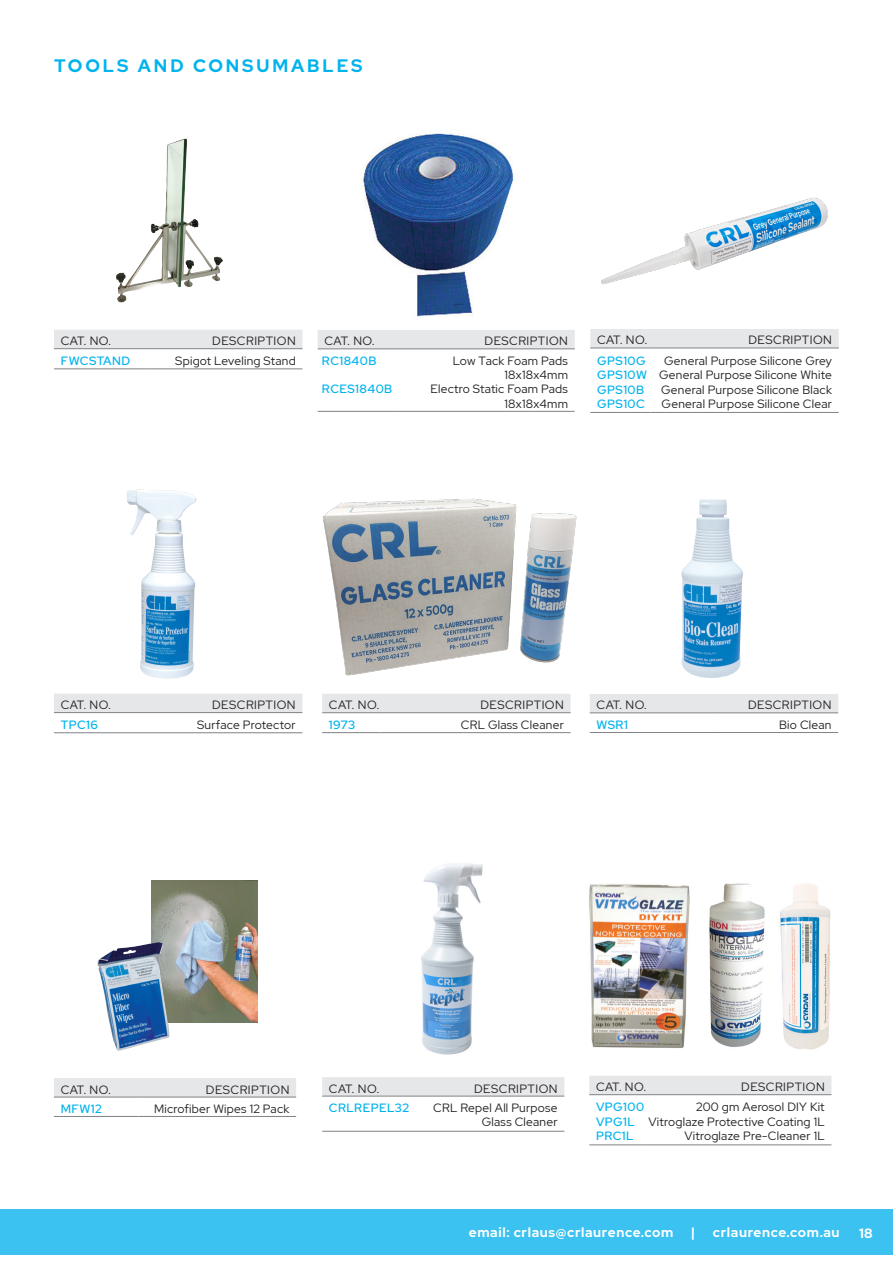
<style>
.page{position:relative;width:893px;height:1263px;background:#fff}
.page>*{position:absolute;margin:0;border:0;box-sizing:border-box;transform-origin:0 0}
.Subheader{font:700 18px "Red Hat Display";letter-spacing:.16em;color:#00b3ed}
.t1{font:700 13.5px "Red Hat Display";letter-spacing:.05em;color:#fff}
.POM_chart_text__left__2018{font:12px/14.4px "Red Hat Display";letter-spacing:.02em;color:#231f20;text-align:right}
.POM_chart_header__left__2018{font:12px "Red Hat Display";letter-spacing:.04em;color:#231f20}
.POM_chart_cat__no___left__2018{font:500 12px/14.4px "Red Hat Display";letter-spacing:.04em;color:#00b3ed}
</style>
<div class="page">
<div style="left:0;top:1209px;width:893px;height:45px;background:#3bc2f1"></div>
<img style="left:151px;top:880px;width:107px;height:142px">
<img style="left:97px;top:942px;width:72px;height:109px">
<img style="left:116px;top:138px;width:107px;height:164px">
<img style="left:127px;top:489px;width:70px;height:190px">
<img style="left:323px;top:498px;width:254px;height:178px">
<img style="left:681px;top:499px;width:62px;height:179px">
<img style="left:601px;top:197px;width:227px;height:88px">
<div style="left:318px;top:330px;width:257px;height:18px;background:#e6e7e9"></div>
<hr style="left:318px;top:348px;width:79px;height:1px;background:#808285">
<hr style="left:397px;top:348px;width:178px;height:1px;background:#808285">
<hr style="left:318px;top:411px;width:79px;height:1px;background:#808285">
<hr style="left:397px;top:411px;width:178px;height:1px;background:#808285">
<div style="left:54px;top:330px;width:248px;height:18px;background:#e6e7e9"></div>
<hr style="left:54px;top:348px;width:92px;height:1px;background:#808285">
<hr style="left:146px;top:348px;width:156px;height:1px;background:#808285">
<hr style="left:54px;top:368px;width:92px;height:1px;background:#808285">
<hr style="left:146px;top:368px;width:156px;height:1px;background:#808285">
<div style="left:54px;top:694px;width:248px;height:18px;background:#e6e7e9"></div>
<hr style="left:54px;top:712px;width:124px;height:1px;background:#808285">
<hr style="left:178px;top:712px;width:124px;height:1px;background:#808285">
<hr style="left:54px;top:732px;width:124px;height:1px;background:#808285">
<hr style="left:178px;top:732px;width:124px;height:1px;background:#808285">
<div style="left:322px;top:694px;width:249px;height:18px;background:#e6e7e9"></div>
<hr style="left:322px;top:712px;width:58px;height:1px;background:#808285">
<hr style="left:380px;top:712px;width:191px;height:1px;background:#808285">
<hr style="left:322px;top:732px;width:58px;height:1px;background:#808285">
<hr style="left:380px;top:732px;width:191px;height:1px;background:#808285">
<div style="left:54px;top:1078px;width:242px;height:19px;background:#e6e7e9"></div>
<hr style="left:54px;top:1097px;width:85px;height:1px;background:#808285">
<hr style="left:139px;top:1097px;width:157px;height:1px;background:#808285">
<hr style="left:54px;top:1116px;width:85px;height:1px;background:#808285">
<hr style="left:139px;top:1116px;width:157px;height:1px;background:#808285">
<div style="left:322px;top:1077px;width:242px;height:19px;background:#e6e7e9"></div>
<hr style="left:322px;top:1096px;width:93px;height:1px;background:#808285">
<hr style="left:415px;top:1096px;width:149px;height:1px;background:#808285">
<hr style="left:322px;top:1131px;width:93px;height:1px;background:#808285">
<hr style="left:415px;top:1131px;width:149px;height:1px;background:#808285">
<div style="left:589px;top:1076px;width:242px;height:18px;background:#e6e7e9"></div>
<hr style="left:589px;top:1094px;width:58px;height:1px;background:#808285">
<hr style="left:647px;top:1094px;width:184px;height:1px;background:#808285">
<hr style="left:589px;top:1144px;width:58px;height:1px;background:#808285">
<hr style="left:647px;top:1144px;width:184px;height:1px;background:#808285">
<div style="left:590px;top:694px;width:248px;height:18px;background:#e6e7e9"></div>
<hr style="left:590px;top:712px;width:124px;height:1px;background:#808285">
<hr style="left:714px;top:712px;width:124px;height:1px;background:#808285">
<hr style="left:590px;top:732px;width:124px;height:1px;background:#808285">
<hr style="left:714px;top:732px;width:124px;height:1px;background:#808285">
<div style="left:590px;top:329px;width:249px;height:19px;background:#e6e7e9"></div>
<hr style="left:590px;top:348px;width:61px;height:1px;background:#808285">
<hr style="left:651px;top:348px;width:188px;height:1px;background:#808285">
<hr style="left:590px;top:412px;width:61px;height:1px;background:#808285">
<hr style="left:651px;top:412px;width:188px;height:1px;background:#808285">
<img style="left:421px;top:863px;width:62px;height:192px">
<img style="left:589px;top:884px;width:101px;height:164px">
<img style="left:709px;top:883px;width:56px;height:164px">
<img style="left:780px;top:884px;width:51px;height:166px">
<img style="left:363px;top:133px;width:151px;height:184px">
<p class="Subheader" style="left:54px;top:54px;width:310px">TOOLS AND CONSUMABLES</p>
<p class="POM_chart_header__left__2018" style="left:61px;top:333px;width:52px">CAT. NO.</p>
<p class="POM_chart_header__left__2018" style="left:212px;top:333px;width:85px">DESCRIPTION</p>
<p class="POM_chart_cat__no___left__2018" style="left:61px;top:353px;width:71px">FWCSTAND</p>
<p class="POM_chart_text__left__2018" style="left:175px;top:353px;width:122px">Spigot Leveling Stand</p>
<p class="POM_chart_header__left__2018" style="left:324px;top:333px;width:52px">CAT. NO.</p>
<p class="POM_chart_header__left__2018" style="left:485px;top:333px;width:85px">DESCRIPTION</p>
<p class="POM_chart_cat__no___left__2018" style="left:322px;top:353px;width:56px">RC1840B</p>
<p class="POM_chart_cat__no___left__2018" style="left:322px;top:382px;width:72px">RCES1840B</p>
<p class="POM_chart_text__left__2018" style="left:453px;top:353px;width:117px">Low Tack Foam Pads</p>
<p class="POM_chart_text__left__2018" style="left:505px;top:367px;width:65px">18x18x4mm</p>
<p class="POM_chart_text__left__2018" style="left:430px;top:382px;width:139px">Electro Static Foam Pads<br>18x18x4mm</p>
<p class="POM_chart_header__left__2018" style="left:597px;top:332px;width:52px">CAT. NO.</p>
<p class="POM_chart_header__left__2018" style="left:748px;top:332px;width:85px">DESCRIPTION</p>
<p class="POM_chart_cat__no___left__2018" style="left:597px;top:353px;width:50px">GPS10G</p>
<p class="POM_chart_cat__no___left__2018" style="left:597px;top:367px;width:52px">GPS10W<br>GPS10B<br>GPS10C</p>
<p class="POM_chart_text__left__2018" style="left:664px;top:353px;width:169px">General Purpose Silicone Grey</p>
<p class="POM_chart_text__left__2018" style="left:659px;top:367px;width:174px;text-align:left">General Purpose Silicone White<br>General Purpose Silicone Black</p>
<p class="POM_chart_text__left__2018" style="left:662px;top:396px;width:172px">General Purpose Silicone Clear</p>
<p class="POM_chart_header__left__2018" style="left:61px;top:697px;width:52px">CAT. NO.</p>
<p class="POM_chart_header__left__2018" style="left:212px;top:697px;width:85px">DESCRIPTION</p>
<p class="POM_chart_cat__no___left__2018" style="left:61px;top:717px;width:39px">TPC16</p>
<p class="POM_chart_text__left__2018" style="left:197px;top:717px;width:100px">Surface Protector</p>
<p class="POM_chart_header__left__2018" style="left:329px;top:697px;width:52px">CAT. NO.</p>
<p class="POM_chart_header__left__2018" style="left:480px;top:697px;width:85px">DESCRIPTION</p>
<p class="POM_chart_cat__no___left__2018" style="left:329px;top:717px;width:28px">1973</p>
<p class="POM_chart_text__left__2018" style="left:461px;top:717px;width:104px">CRL Glass Cleaner</p>
<p class="POM_chart_header__left__2018" style="left:597px;top:697px;width:52px">CAT. NO.</p>
<p class="POM_chart_header__left__2018" style="left:748px;top:697px;width:85px">DESCRIPTION</p>
<p class="POM_chart_cat__no___left__2018" style="left:597px;top:717px;width:33px">WSR1</p>
<p class="POM_chart_text__left__2018" style="left:779px;top:717px;width:54px">Bio Clean</p>
<p class="POM_chart_header__left__2018" style="left:61px;top:1081px;width:52px">CAT. NO.</p>
<p class="POM_chart_header__left__2018" style="left:206px;top:1081px;width:85px">DESCRIPTION</p>
<p class="POM_chart_cat__no___left__2018" style="left:61px;top:1101px;width:43px">MFW12</p>
<p class="POM_chart_text__left__2018" style="left:154px;top:1101px;width:137px">Microfiber Wipes 12 Pack</p>
<p class="POM_chart_header__left__2018" style="left:329px;top:1080px;width:52px">CAT. NO.</p>
<p class="POM_chart_header__left__2018" style="left:474px;top:1080px;width:85px">DESCRIPTION</p>
<p class="POM_chart_cat__no___left__2018" style="left:329px;top:1100px;width:82px">CRLREPEL32</p>
<p class="POM_chart_text__left__2018" style="left:433px;top:1100px;width:126px">CRL Repel All Purpose</p>
<p class="POM_chart_text__left__2018" style="left:482px;top:1114px;width:77px">Glass Cleaner</p>
<p class="POM_chart_header__left__2018" style="left:596px;top:1079px;width:52px">CAT. NO.</p>
<p class="POM_chart_header__left__2018" style="left:741px;top:1079px;width:85px">DESCRIPTION</p>
<p class="POM_chart_cat__no___left__2018" style="left:596px;top:1100px;width:50px">VPG100</p>
<p class="POM_chart_cat__no___left__2018" style="left:596px;top:1114px;width:40px">VPG1L</p>
<p class="POM_chart_cat__no___left__2018" style="left:596px;top:1129px;width:39px">PRC1L</p>
<p class="POM_chart_text__left__2018" style="left:696px;top:1100px;width:130px">200 gm Aerosol DIY Kit</p>
<p class="POM_chart_text__left__2018" style="left:648px;top:1114px;width:178px">Vitroglaze Protective Coating 1L</p>
<p class="POM_chart_text__left__2018" style="left:684px;top:1129px;width:142px">Vitroglaze Pre-Cleaner 1L</p>
<p class="t1" style="left:469px;top:1223px;width:206px">email: crlaus@crlaurence.com</p>
<p class="t1" style="left:691px;top:1223px;width:6px">|</p>
<p class="t1" style="left:713px;top:1223px;width:128px">crlaurence.com.au</p>
<p class="t1" style="left:859px;top:1224px;width:15px">18</p>
</div>
